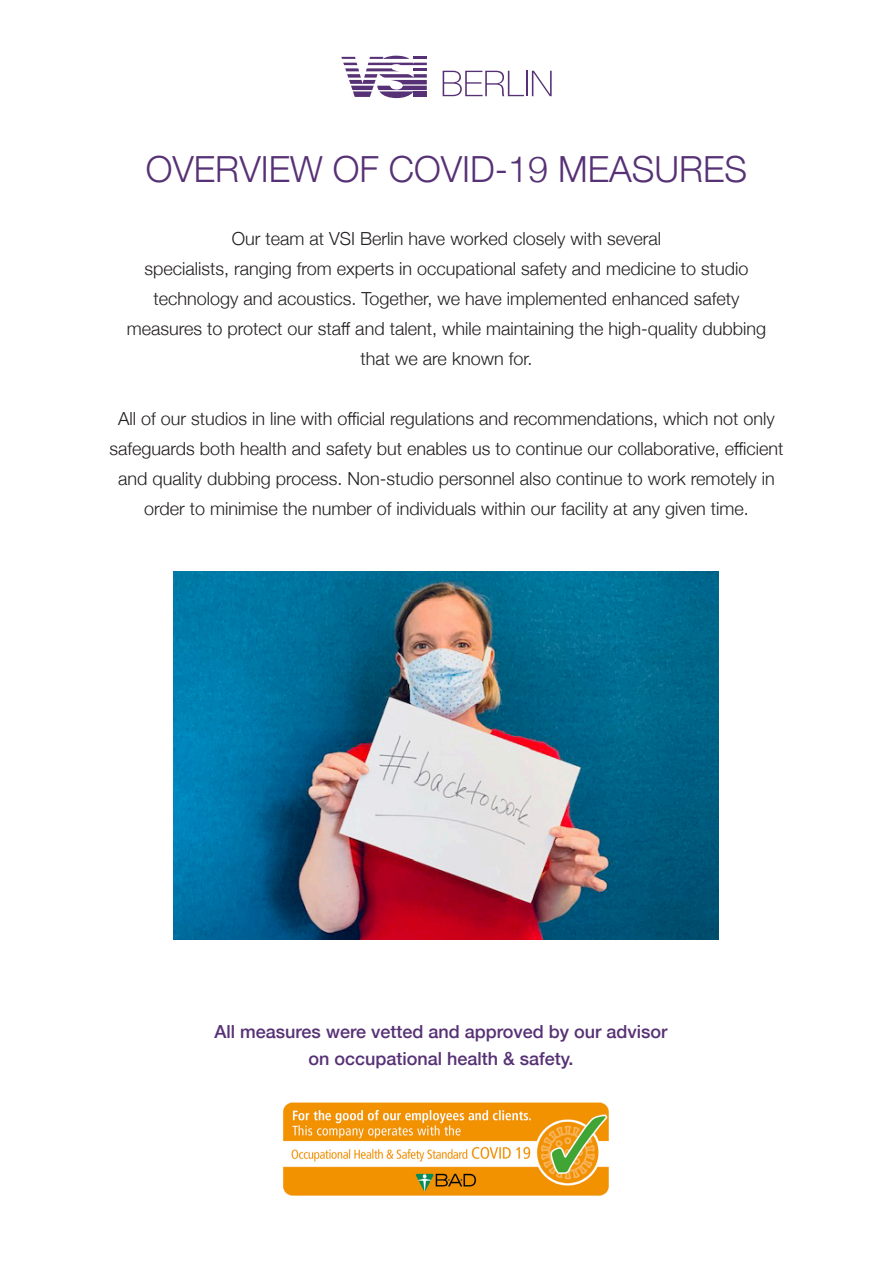
<style>
.page{position:relative;width:893px;height:1263px;background:#fff}
.page>*{position:absolute;margin:0;border:0;box-sizing:border-box;transform-origin:0 0}
.t1{font:300 36px "Helvetica Neue";color:#573175}
.t2{font:300 18px/30px "Helvetica Neue";color:#231f20;text-align:center}
.t3{font:500 18px/27px "Helvetica Neue";color:#573175;text-align:center}
</style>
<div class="page">
<img style="left:174px;top:572px;width:545px;height:368px">
<img style="left:283px;top:1102px;width:326px;height:94px">
<svg style="left:443px;top:71px;width:109px;height:25px"></svg>
<svg style="left:341px;top:56px;width:86px;height:42px"></svg>
<h1 class="t1" style="left:146px;top:140px;width:603px">OVERVIEW OF COVID-19 MEASURES</h1>
<p class="t2" style="left:127px;top:222px;width:641px">Our team at VSI Berlin have worked closely with several<br>specialists, ranging from experts in occupational safety and medicine to studio technology and acoustics. Together, we have implemented enhanced safety measures to protect our staff and talent, while maintaining the high-quality dubbing that we are known for.</p>
<p class="t2" style="left:110px;top:402px;width:675px">All of our studios in line with official regulations and recommendations, which not only safeguards both health and safety but enables us to continue our collaborative, efficient and quality dubbing process. Non-studio personnel also continue to work remotely in order to minimise the number of individuals within our facility at any given time.</p>
<p class="t3" style="left:215px;top:1017px;width:454px">All measures were vetted and approved by our advisor on occupational health &amp; safety.</p>
</div>
